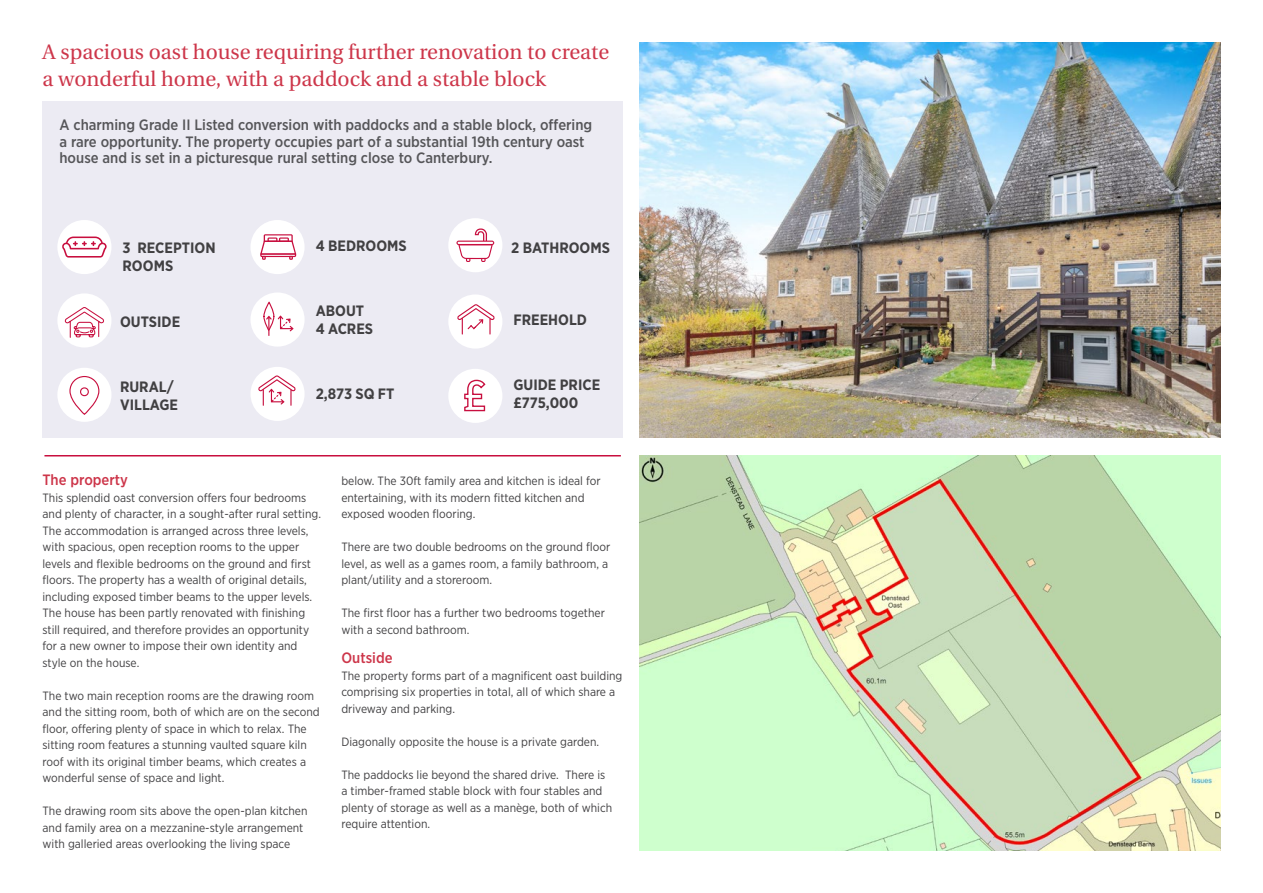
<style>
.page{position:relative;width:1263px;height:893px;background:#fff}
.page>*{position:absolute;margin:0;border:0;box-sizing:border-box;transform-origin:0 0}
.t1{font:21px/27px "Utopia";color:#cd364a}
.t2{font:500 15px/16.5px "Gotham Narrow";color:#565659}
.t3{font:700 15px/18px "Gotham Narrow";color:#414042}
.t4{font:500 15px "Gotham Narrow";color:#cd364a}
.t5{font:12px/16.5px "Gotham Narrow";color:#414042}
</style>
<div class="page">
<div style="left:43px;top:101px;width:580px;height:337px;background:#ecebf3"></div>
<img style="left:640px;top:43px;width:580px;height:395px">
<img style="left:640px;top:455px;width:580px;height:395px">
<hr style="left:44px;top:455px;width:577px;height:1px;background:#c80f3f">
<div style="left:57px;top:293px;width:54px;height:54px;background:#fff;border-radius:50%"></div>
<svg style="left:64px;top:307px;width:40px;height:31px"></svg>
<div style="left:57px;top:368px;width:54px;height:54px;background:#fff;border-radius:50%"></div>
<svg style="left:80px;top:387px;width:9px;height:9px"></svg>
<div style="left:69px;top:376px;width:30px;height:39px;border:1px solid #c80f3f;border-radius:14px"></div>
<div style="left:448px;top:218px;width:54px;height:54px;background:#fff;border-radius:50%"></div>
<svg style="left:456px;top:228px;width:38px;height:34px"></svg>
<div style="left:448px;top:294px;width:54px;height:55px;background:#fff;border-radius:50%"></div>
<svg style="left:457px;top:304px;width:38px;height:31px"></svg>
<div style="left:448px;top:369px;width:54px;height:54px;background:#fff;border-radius:50%"></div>
<svg style="left:464px;top:379px;width:22px;height:33px"></svg>
<div style="left:250px;top:292px;width:55px;height:55px;background:#fff;border-radius:50%"></div>
<svg style="left:278px;top:316px;width:15px;height:15px"></svg>
<div style="left:263px;top:302px;width:11px;height:29px;border:1px solid #c80f3f;border-radius:50%"></div>
<svg style="left:266px;top:316px;width:6px;height:20px"></svg>
<div style="left:250px;top:367px;width:55px;height:54px;background:#fff;border-radius:50%"></div>
<svg style="left:258px;top:375px;width:38px;height:31px"></svg>
<div style="left:250px;top:220px;width:55px;height:54px;background:#fff;border-radius:50%"></div>
<svg style="left:260px;top:234px;width:36px;height:26px"></svg>
<div style="left:57px;top:220px;width:54px;height:54px;background:#fff;border-radius:50%"></div>
<svg style="left:62px;top:237px;width:45px;height:21px"></svg>
<h1 class="t1" style="left:43px;top:39px;width:568px">A spacious oast house requiring further renovation to create a wonderful home, with a paddock and a stable block</h1>
<p class="t2" style="left:59px;top:117px;width:534px">A charming Grade II Listed conversion with paddocks and a stable block, offering a rare opportunity. The property occupies part of a substantial 19th century oast house and is set in a picturesque rural setting close to Canterbury.</p>
<p class="t3" style="left:316px;top:237px;width:93px">4 BEDROOMS</p>
<p class="t3" style="left:123px;top:239px;width:95px">3 RECEPTION<br>ROOMS</p>
<p class="t3" style="left:511px;top:239px;width:100px">2 BATHROOMS</p>
<p class="t3" style="left:316px;top:301px;width:59px">ABOUT<br>4 ACRES</p>
<p class="t3" style="left:513px;top:310px;width:75px">FREEHOLD</p>
<p class="t3" style="left:120px;top:312px;width:62px">OUTSIDE</p>
<p class="t3" style="left:120px;top:378px;width:59px">RURAL/<br>VILLAGE</p>
<p class="t3" style="left:316px;top:385px;width:80px">2,873 SQ FT</p>
<p class="t3" style="left:513px;top:376px;width:88px">GUIDE PRICE £775,000</p>
<p class="t4" style="left:43px;top:470px;width:87px">The property</p>
<p class="t5" style="left:43px;top:489px;width:280px">This splendid oast conversion offers four bedrooms and plenty of character, in a sought-after rural setting.<br>The accommodation is arranged across three levels, with spacious, open reception rooms to the upper levels and flexible bedrooms on the ground and first floors. The property has a wealth of original details, including exposed timber beams to the upper levels.<br>The house has been partly renovated with finishing still required, and therefore provides an opportunity for a new owner to impose their own identity and style on the house.</p>
<p class="t5" style="left:43px;top:687px;width:279px">The two main reception rooms are the drawing room and the sitting room, both of which are on the second floor, offering plenty of space in which to relax. The sitting room features a stunning vaulted square kiln roof with its original timber beams, which creates a wonderful sense of space and light.</p>
<p class="t5" style="left:43px;top:802px;width:266px">The drawing room sits above the open-plan kitchen and family area on a mezzanine-style arrangement with galleried areas overlooking the living space</p>
<p class="t5" style="left:341px;top:472px;width:261px">below. The 30ft family area and kitchen is ideal for entertaining, with its modern fitted kitchen and exposed wooden flooring.</p>
<p class="t5" style="left:341px;top:538px;width:270px">There are two double bedrooms on the ground floor level, as well as a games room, a family bathroom, a plant/utility and a storeroom.</p>
<p class="t5" style="left:341px;top:604px;width:265px">The first floor has a further two bedrooms together with a second bathroom.</p>
<p class="t4" style="left:341px;top:648px;width:53px">Outside</p>
<p class="t5" style="left:341px;top:667px;width:282px">The property forms part of a magnificent oast building comprising six properties in total, all of which share a driveway and parking.</p>
<p class="t5" style="left:341px;top:733px;width:259px">Diagonally opposite the house is a private garden.</p>
<p class="t5" style="left:341px;top:766px;width:272px">The paddocks lie beyond the shared drive. There is a timber-framed stable block with four stables and plenty of storage as well as a manège, both of which require attention.</p>
</div>
